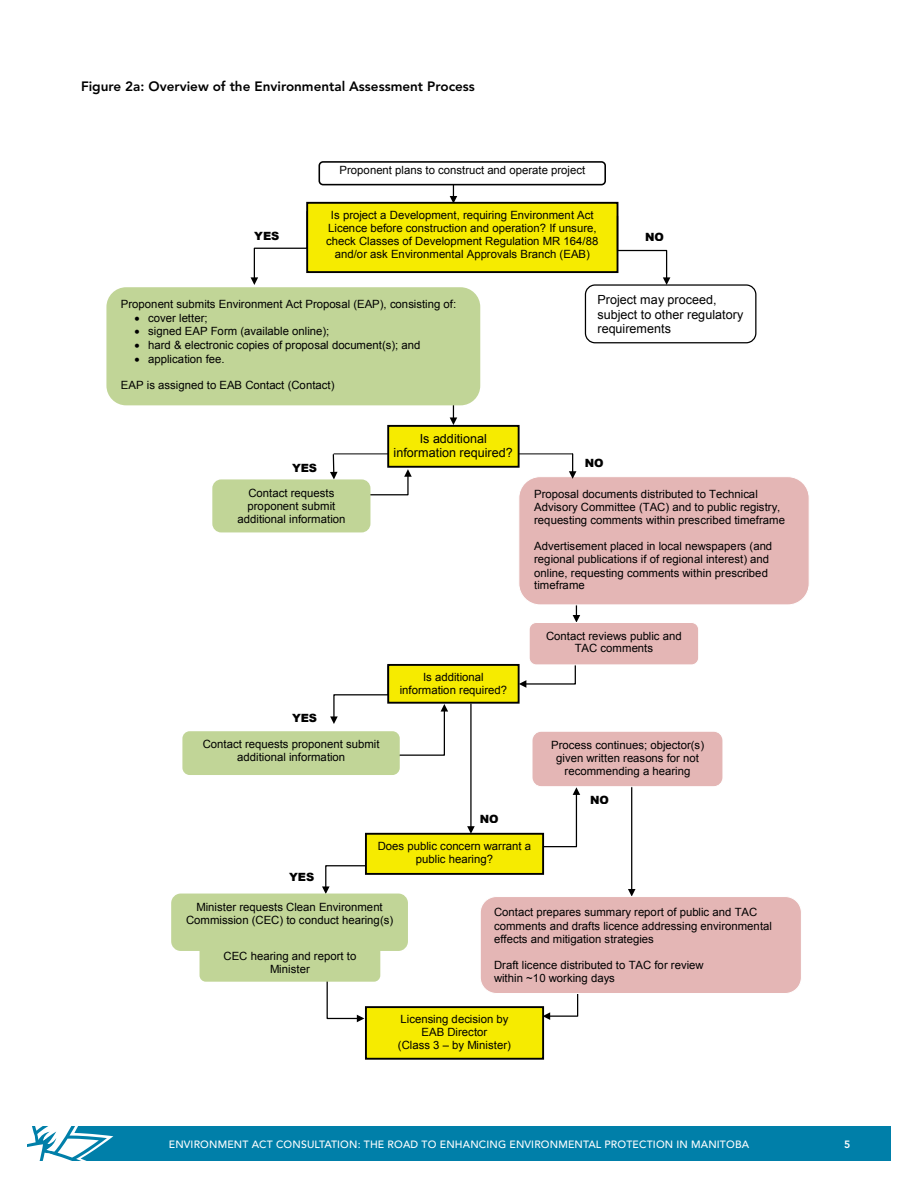
<style>
.page{position:relative;width:918px;height:1188px;background:#fff}
.page>*{position:absolute;margin:0;border:0;box-sizing:border-box;transform-origin:0 0}
.t1{font:800 13.5px "Avenir LT Std";color:#000}
.t2{font:12.6px/14.4px "Arial";color:#000}
.t3{font:11.4px/13px "Arial";letter-spacing:.005em;color:#000;text-align:center}
.t4{font:900 11.4px "Arial";letter-spacing:-.005em;color:#000}
.t5{font:500 10.5px "Avenir LT Std";letter-spacing:.015em;color:#fff}
.t6{font:800 10.5px "Avenir LT Std";color:#fff}
</style>
<div class="page">
<div style="left:27px;top:1127px;width:864px;height:34px;background:#007fa9"></div>
<svg style="left:27px;top:1126px;width:86px;height:35px"></svg>
<svg style="left:450px;top:405px;width:7px;height:20px"></svg>
<svg style="left:573px;top:605px;width:7px;height:17px"></svg>
<hr style="left:470px;top:704px;width:2px;height:123px;background:#000">
<svg style="left:467px;top:826px;width:8px;height:7px"></svg>
<hr style="left:631px;top:767px;width:1px;height:123px;background:#000">
<svg style="left:628px;top:889px;width:8px;height:7px"></svg>
<div style="left:319px;top:161px;width:287px;height:24px;border:2px solid #000;border-radius:4px"></div>
<div style="left:585px;top:284px;width:171px;height:59px;border:1px solid #000;border-radius:10px"></div>
<svg style="left:450px;top:185px;width:7px;height:17px"></svg>
<div style="left:307px;top:203px;width:311px;height:69px;background:#f6eb00"></div>
<div style="left:306px;top:202px;width:312px;height:71px;border:2px solid #000"></div>
<svg style="left:616px;top:215px;width:54px;height:70px"></svg>
<div style="left:106px;top:287px;width:374px;height:118px;background:#c1d597;border-radius:20px"></div>
<svg style="left:251px;top:210px;width:57px;height:75px"></svg>
<div style="left:519px;top:477px;width:290px;height:128px;background:#e4b6b5;border-radius:21px"></div>
<div style="left:518px;top:476px;width:292px;height:129px;border:1px solid #fff;border-radius:21px"></div>
<svg style="left:520px;top:665px;width:56px;height:23px"></svg>
<div style="left:529px;top:623px;width:170px;height:42px;background:#e4b6b5;border-radius:7px"></div>
<div style="left:529px;top:622px;width:170px;height:43px;border:1px solid #fff;border-radius:7px"></div>
<svg style="left:330px;top:694px;width:57px;height:30px"></svg>
<svg style="left:322px;top:865px;width:46px;height:29px"></svg>
<svg style="left:544px;top:994px;width:35px;height:26px"></svg>
<div style="left:480px;top:897px;width:321px;height:96px;background:#e4b6b5;border-radius:16px"></div>
<div style="left:480px;top:896px;width:322px;height:98px;border:1px solid #fff;border-radius:16px"></div>
<div style="left:532px;top:731px;width:191px;height:56px;background:#e4b6b5;border-radius:9px"></div>
<div style="left:532px;top:731px;width:191px;height:56px;border:1px solid #fff;border-radius:9px"></div>
<svg style="left:326px;top:982px;width:38px;height:40px"></svg>
<div style="left:200px;top:944px;width:180px;height:38px;background:#c1d597;border-radius:6px"></div>
<div style="left:171px;top:894px;width:237px;height:57px;background:#c1d597;border-radius:10px"></div>
<div style="left:366px;top:1007px;width:177px;height:52px;background:#f6eb00"></div>
<div style="left:365px;top:1006px;width:179px;height:54px;border:2px solid #000"></div>
<div style="left:388px;top:665px;width:131px;height:38px;background:#f6eb00"></div>
<div style="left:387px;top:664px;width:133px;height:40px;border:2px solid #000"></div>
<svg style="left:330px;top:455px;width:8px;height:24px"></svg>
<hr style="left:334px;top:453px;width:68px;height:1px;background:#000">
<div style="left:388px;top:426px;width:131px;height:41px;background:#f6eb00"></div>
<div style="left:387px;top:425px;width:133px;height:43px;border:2px solid #000"></div>
<hr style="left:576px;top:794px;width:1px;height:53px;background:#000">
<svg style="left:573px;top:787px;width:7px;height:8px"></svg>
<svg style="left:569px;top:454px;width:7px;height:25px"></svg>
<hr style="left:519px;top:453px;width:54px;height:1px;background:#000">
<svg style="left:400px;top:704px;width:48px;height:52px"></svg>
<div style="left:182px;top:731px;width:218px;height:44px;background:#c1d597;border-radius:7px"></div>
<hr style="left:529px;top:846px;width:47px;height:1px;background:#000">
<div style="left:366px;top:834px;width:177px;height:40px;background:#f6eb00"></div>
<div style="left:365px;top:833px;width:179px;height:42px;border:2px solid #000"></div>
<svg style="left:366px;top:469px;width:46px;height:53px"></svg>
<div style="left:212px;top:479px;width:158px;height:53px;background:#c1d597;border-radius:9px"></div>
<p class="t1" style="left:81px;top:79px;width:395px">Figure 2a: Overview of the Environmental Assessment Process</p>
<p class="t3" style="left:340px;top:164px;width:247px">Proponent plans to construct and operate project</p>
<p class="t3" style="left:326px;top:208px;width:274px">Is project a Development, requiring Environment Act Licence before construction and operation? If unsure, check Classes of Development Regulation MR 164/88 and/or ask Environmental Approvals Branch (EAB)</p>
<p class="t3" style="left:121px;top:297px;width:337px">Proponent submits Environment Act Proposal (EAP), consisting of:</p>
<p class="t3" style="left:135px;top:311px;width:75px">• cover letter;</p>
<p class="t3" style="left:135px;top:325px;width:196px">• signed EAP Form (available online);</p>
<p class="t3" style="left:135px;top:339px;width:287px">• hard &amp; electronic copies of proposal document(s); and</p>
<p class="t3" style="left:135px;top:353px;width:92px">• application fee.</p>
<p class="t3" style="left:121px;top:379px;width:215px">EAP is assigned to EAB Contact (Contact)</p>
<p class="t4" style="left:254px;top:228px;width:27px">YES</p>
<p class="t4" style="left:645px;top:229px;width:20px">NO</p>
<p class="t2" style="left:597px;top:293px;width:148px">Project may proceed, subject to other regulatory requirements</p>
<p class="t4" style="left:292px;top:460px;width:27px">YES</p>
<p class="t3" style="left:237px;top:486px;width:110px">Contact requests proponent submit additional information</p>
<p class="t2" style="left:394px;top:431px;width:121px;text-align:center">Is additional information required?</p>
<p class="t4" style="left:292px;top:710px;width:27px">YES</p>
<p class="t3" style="left:203px;top:738px;width:178px">Contact requests proponent submit additional information</p>
<p class="t3" style="left:400px;top:671px;width:109px">Is additional information required?</p>
<p class="t4" style="left:585px;top:455px;width:20px">NO</p>
<p class="t3" style="left:534px;top:488px;width:252px;text-align:left">Proposal documents distributed to Technical<br>Advisory Committee (TAC) and to public registry, requesting comments within prescribed timeframe</p>
<p class="t3" style="left:534px;top:540px;width:240px;text-align:left">Advertisement placed in local newspapers (and regional publications if of regional interest) and online, requesting comments within prescribed timeframe</p>
<p class="t3" style="left:546px;top:629px;width:137px">Contact reviews public and<br>TAC comments</p>
<p class="t3" style="left:551px;top:739px;width:154px">Process continues; objector(s) given written reasons for not recommending a hearing</p>
<p class="t4" style="left:590px;top:792px;width:20px">NO</p>
<p class="t4" style="left:289px;top:869px;width:27px">YES</p>
<p class="t4" style="left:480px;top:811px;width:20px">NO</p>
<p class="t3" style="left:378px;top:840px;width:155px">Does public concern warrant a public hearing?</p>
<p class="t3" style="left:186px;top:901px;width:209px">Minister requests Clean Environment<br>Commission (CEC) to conduct hearing(s)</p>
<p class="t3" style="left:224px;top:950px;width:134px">CEC hearing and report to<br>Minister</p>
<p class="t3" style="left:494px;top:906px;width:279px;text-align:left">Contact prepares summary report of public and TAC comments and drafts licence addressing environmental effects and mitigation strategies</p>
<p class="t3" style="left:494px;top:958px;width:211px;text-align:left">Draft licence distributed to TAC for review within ~10 working days</p>
<p class="t3" style="left:398px;top:1013px;width:115px">Licensing decision by<br>EAB Director<br>(Class 3 – by Minister)</p>
<p class="t5" style="left:169px;top:1139px;width:582px">ENVIRONMENT ACT CONSULTATION: THE ROAD TO ENHANCING ENVIRONMENTAL PROTECTION IN MANITOBA</p>
<p class="t6" style="left:844px;top:1138px;width:8px">5</p>
</div>
